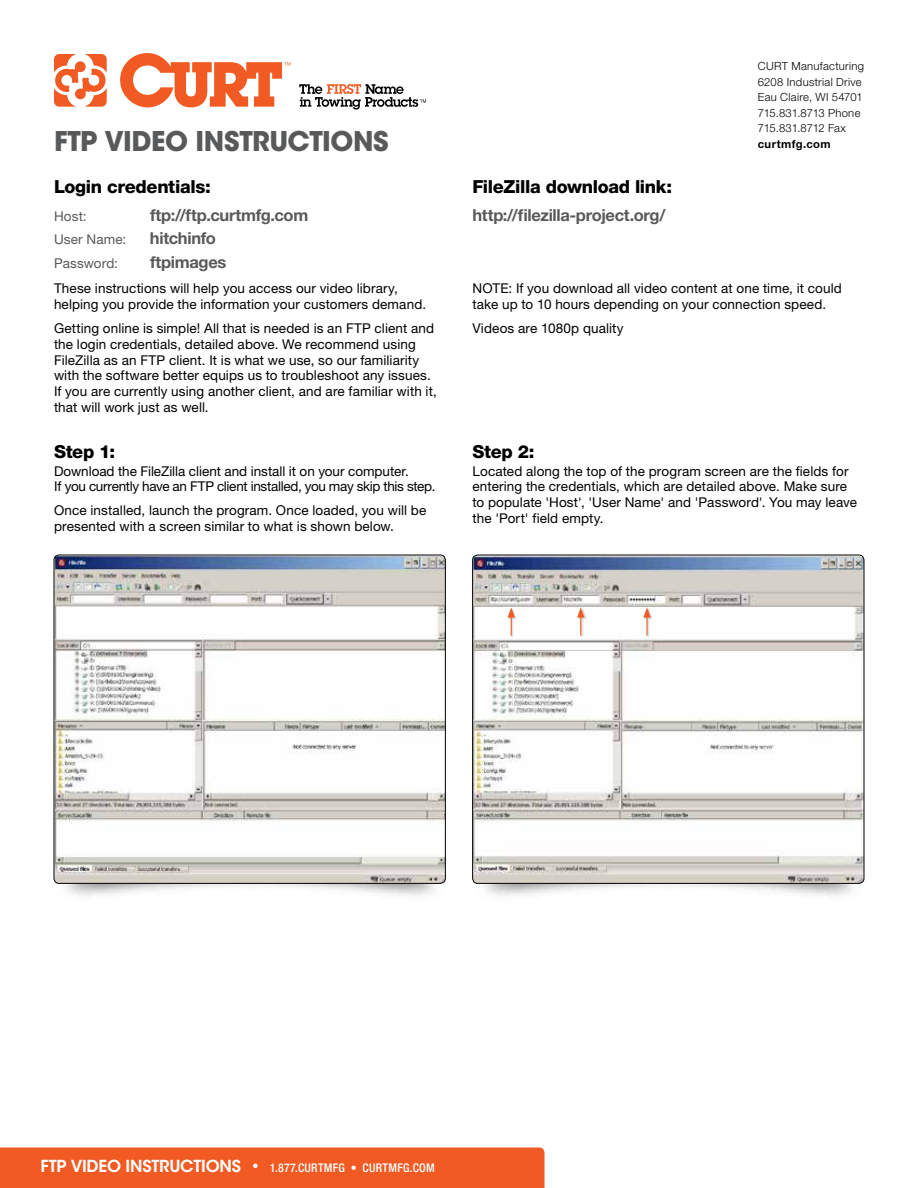
<style>
.page{position:relative;width:918px;height:1188px;background:#fff}
.page>*{position:absolute;margin:0;border:0;box-sizing:border-box;transform-origin:0 0}
.t1{font:700 27px "ITC Avant Garde Std";letter-spacing:-.015em;color:#58595b}
.t2{font:800 18px "Helvetica Neue LT Std";letter-spacing:-.02em;color:#000}
.t3{font:700 16.5px "Helvetica Neue LT Std";letter-spacing:-.02em;color:#58595b}
.t4{font:13.5px/15.8px "Helvetica Neue LT Std";letter-spacing:.01em;color:#000}
.t5{font:13.5px/15.8px "Helvetica Neue LT Std";letter-spacing:-.015em;color:#000}
.t6{font:13.5px "Helvetica Neue LT Std";letter-spacing:.01em;color:#58595b}
.t7{font:500 condensed 12px "Helvetica Neue LT Std";letter-spacing:.025em;color:#fff}
.t8{font:300 11.25px/15.5px "Helvetica Neue LT Std";letter-spacing:.025em;color:#000}
.t9{font:700 11.25px "Helvetica Neue LT Std";letter-spacing:.035em;color:#000}
.s1{font-family:"ITC Avant Garde Std";font-weight:600;font-stretch:normal;font-size:16.5px}
</style>
<div class="page">
<div style="left:0;top:1148px;width:544px;height:40px;background:#f15a22"></div>
<svg style="left:54px;top:54px;width:53px;height:53px"></svg>
<svg style="left:120px;top:53px;width:170px;height:54px"></svg>
<svg style="left:299px;top:84px;width:127px;height:26px"></svg>
<img style="left:54px;top:555px;width:390px;height:328px">
<div style="left:54px;top:555px;width:392px;height:329px;border:1px solid #000;border-radius:5px"></div>
<img style="left:474px;top:555px;width:390px;height:327px">
<div style="left:472px;top:555px;width:392px;height:329px;border:1px solid #000;border-radius:5px"></div>
<div style="left:577px;top:607px;width:10px;height:31px;background:#000;opacity:.25"></div>
<svg style="left:577px;top:608px;width:7px;height:28px"></svg>
<div style="left:643px;top:607px;width:10px;height:31px;background:#000;opacity:.25"></div>
<hr style="left:646px;top:615px;width:2px;height:21px;background:#f15a22">
<svg style="left:643px;top:608px;width:8px;height:10px"></svg>
<div style="left:507px;top:607px;width:11px;height:31px;background:#000;opacity:.25"></div>
<svg style="left:508px;top:608px;width:7px;height:28px"></svg>
<h1 class="t1" style="left:54px;top:124px;width:336px">FTP VIDEO INSTRUCTIONS</h1>
<h2 class="t2" style="left:54px;top:176px;width:158px">Login credentials:</h2>
<h2 class="t2" style="left:472px;top:176px;width:201px">FileZilla download link:</h2>
<p class="t6" style="left:54px;top:208px;width:34px">Host:</p>
<p class="t3" style="left:150px;top:205px;width:160px">ftp://ftp.curtmfg.com</p>
<p class="t6" style="left:54px;top:231px;width:74px">User Name:</p>
<p class="t3" style="left:150px;top:228px;width:67px">hitchinfo</p>
<p class="t6" style="left:54px;top:255px;width:66px">Password:</p>
<p class="t3" style="left:150px;top:251px;width:78px">ftpimages</p>
<p class="t3" style="left:473px;top:205px;width:195px">http://filezilla-project.org/</p>
<p class="t8" style="left:758px;top:58px;width:108px">CURT Manufacturing<br>6208 Industrial Drive<br>Eau Claire, WI 54701<br>715.831.8713 Phone<br>715.831.8712 Fax</p>
<p class="t9" style="left:758px;top:137px;width:74px">curtmfg.com</p>
<p class="t4" style="left:54px;top:281px;width:374px">These instructions will help you access our video library, helping you provide the information your customers demand.</p>
<p class="t4" style="left:54px;top:320px;width:384px">Getting online is simple! All that is needed is an FTP client and the login credentials, detailed above. We recommend using FileZilla as an FTP client. It is what we use, so our familiarity with the software better equips us to troubleshoot any issues.<br>If you are currently using another client, and are familiar with it, that will work just as well.</p>
<p class="t4" style="left:473px;top:281px;width:371px">NOTE: If you download all video content at one time, it could take up to 10 hours depending on your connection speed.</p>
<p class="t4" style="left:473px;top:320px;width:153px">Videos are 1080p quality</p>
<h2 class="t2" style="left:54px;top:441px;width:63px">Step 1:</h2>
<h2 class="t2" style="left:472px;top:441px;width:64px">Step 2:</h2>
<p class="t5" style="left:54px;top:463px;width:383px">Download the FileZilla client and install it on your computer.<br>If you currently have an FTP client installed, you may skip this step.</p>
<p class="t4" style="left:54px;top:502px;width:374px">Once installed, launch the program. Once loaded, you will be presented with a screen similar to what is shown below.</p>
<p class="t4" style="left:473px;top:463px;width:386px">Located along the top of the program screen are the fields for entering the credentials, which are detailed above. Make sure to populate 'Host', 'User Name' and 'Password'. You may leave the 'Port' field empty.</p>
<p class="t7" style="left:40px;top:1161px;width:396px"><span class="s1">FTP VIDEO INSTRUCTIONS •</span> 1.877.CURTMFG • CURTMFG.COM</p>
</div>
